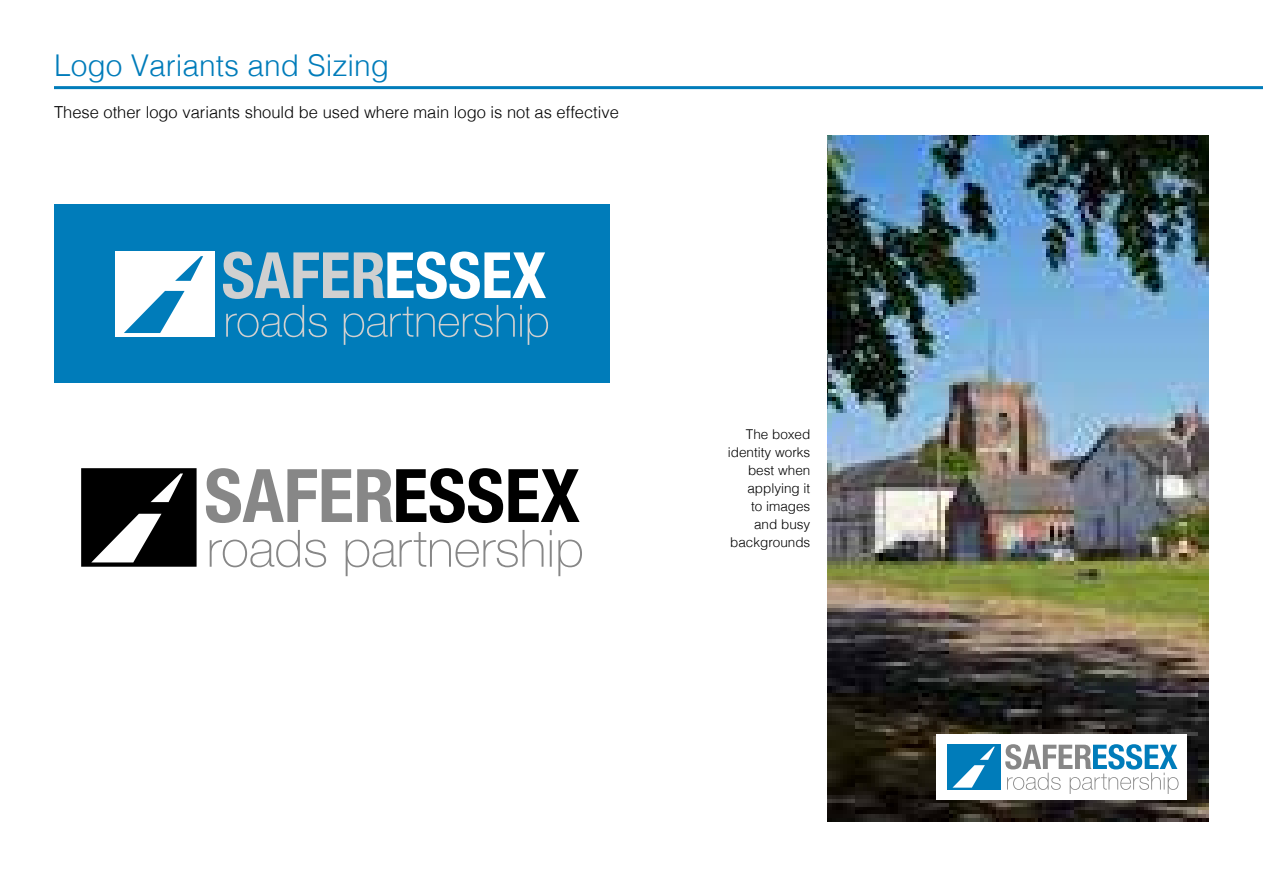
<style>
.page{position:relative;width:1263px;height:893px;background:#fff}
.page>*{position:absolute;margin:0;border:0;box-sizing:border-box;transform-origin:0 0}
.t1{font:300 30px "Helvetica";color:#007cba}
.t2{font:300 16.5px "Helvetica";color:#000}
.t3{font:300 13.5px/18px "Helvetica";color:#000;text-align:right}
</style>
<div class="page">
<hr style="left:54px;top:86px;width:1209px;height:3px;background:#007cba">
<svg style="left:206px;top:468px;width:373px;height:55px"></svg>
<svg style="left:210px;top:530px;width:116px;height:37px"></svg>
<svg style="left:346px;top:530px;width:197px;height:46px"></svg>
<hr style="left:550px;top:540px;width:2px;height:27px;background:#878787">
<svg style="left:558px;top:540px;width:24px;height:36px"></svg>
<svg style="left:81px;top:468px;width:116px;height:99px"></svg>
<div style="left:54px;top:204px;width:555px;height:179px;background:#007cba"></div>
<svg style="left:223px;top:252px;width:323px;height:47px"></svg>
<svg style="left:226px;top:305px;width:101px;height:32px"></svg>
<svg style="left:344px;top:305px;width:178px;height:40px"></svg>
<hr style="left:520px;top:314px;width:2px;height:23px;background:#d0d0d0">
<svg style="left:528px;top:313px;width:20px;height:32px"></svg>
<div style="left:115px;top:252px;width:100px;height:85px;background:#fff"></div>
<svg style="left:124px;top:291px;width:61px;height:42px"></svg>
<svg style="left:175px;top:256px;width:28px;height:25px"></svg>
<img style="left:828px;top:136px;width:381px;height:686px">
<div style="left:936px;top:735px;width:250px;height:65px;background:#fff"></div>
<svg style="left:1005px;top:744px;width:173px;height:50px"></svg>
<div style="left:948px;top:744px;width:53px;height:46px;background:#007cba"></div>
<svg style="left:952px;top:747px;width:43px;height:41px"></svg>
<h1 class="t1" style="left:54px;top:39px;width:337px">Logo Variants and Sizing</h1>
<p class="t2" style="left:54px;top:98px;width:566px">These other logo variants should be used where main logo is not as effective</p>
<p class="t3" style="left:728px;top:424px;width:84px">The boxed identity works best when applying it<br>to images and busy backgrounds</p>
</div>
